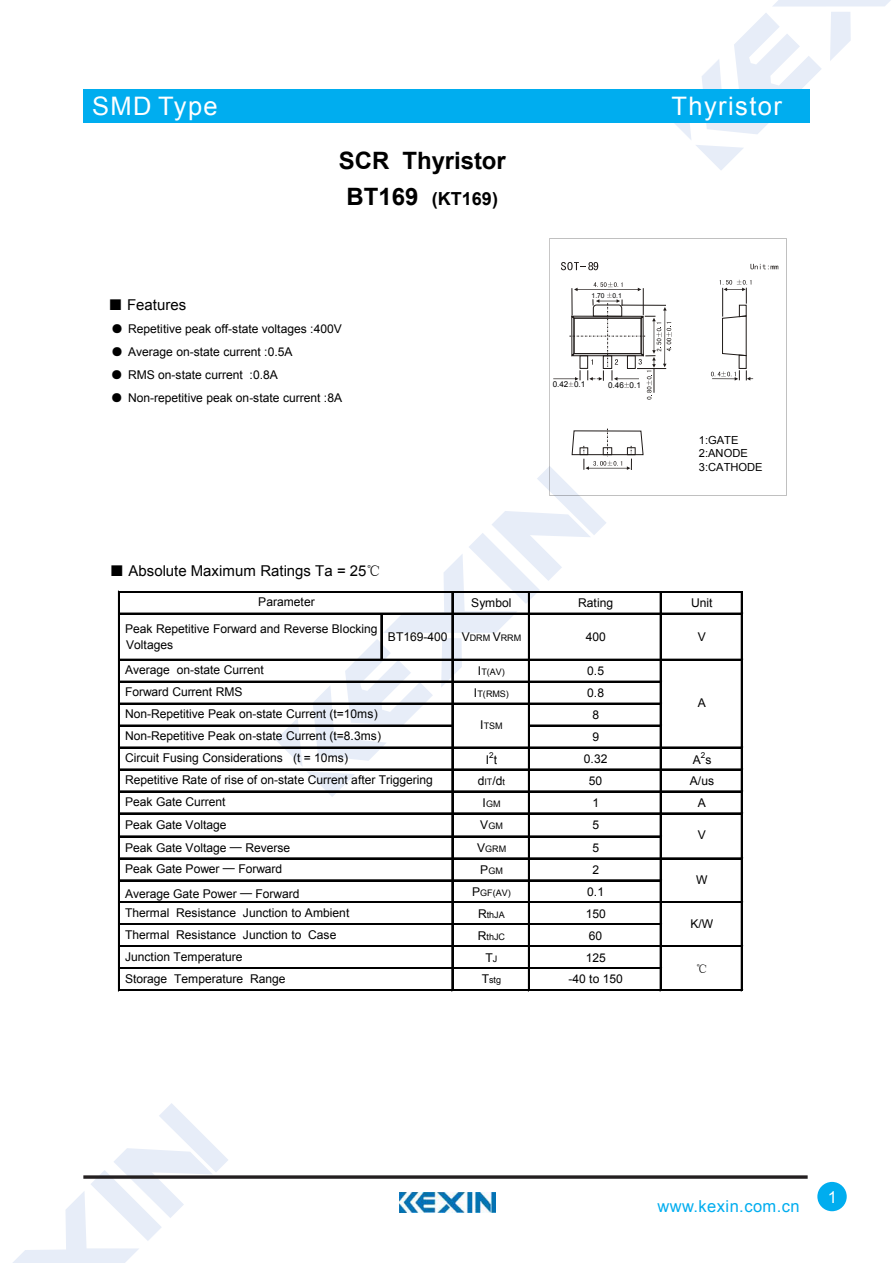
<style>
.page{position:relative;width:893px;height:1263px;background:#fff}
.page>*{position:absolute;margin:0;border:0;box-sizing:border-box;transform-origin:0 0}
.t1{font:25.5px "Arial";letter-spacing:.055em;color:#fff}
.t2{font:700 24px "Arial";color:#000}
.t3{font:700 18px "Arial";color:#000}
.t4{font:16.5px "Arial";letter-spacing:.025em;color:#00adef}
.t5{font:16.5px "Arial";color:#fff}
.t6{font:15px "Arial";color:#000}
.t7{font:12px/21.9px "Arial";letter-spacing:-.005em;color:#000}
.t8{font:12px "Sim Sun";color:#000}
.t9{font:11.1px/13.4px "Arial";color:#000}
.t10{font:9px "Arial";color:#000}
.t11{font:8.1px "Arial";color:#010101}
.t12{font:8.1px "Arial";color:#000}
.t13{font:6.75px "Arial";color:#010101}
.s1{font-size:24px}
.s2{font-family:"Sim Sun"}
.s3{font-size:9px}
.s4{font-size:12px}
</style>
<div class="page">
<svg style="left:674px;top:0;width:217px;height:170px"></svg>
<svg style="left:13px;top:1103px;width:215px;height:160px"></svg>
<div style="left:83px;top:89px;width:726px;height:34px;background:#00adef"></div>
<svg style="left:83px;top:1175px;width:725px;height:4px;background:#433f40"></svg>
<div style="left:817px;top:1182px;width:30px;height:29px;background:#00adef;border-radius:50%"></div>
<img style="left:400px;top:1193px;width:95px;height:20px">
<svg style="left:750px;top:264px;width:28px;height:5px"></svg>
<svg style="left:561px;top:262px;width:37px;height:8px"></svg>
<svg style="left:711px;top:280px;width:42px;height:101px"></svg>
<svg style="left:276px;top:429px;width:368px;height:368px"></svg>
<svg style="left:553px;top:282px;width:119px;height:118px"></svg>
<hr style="left:120px;top:725px;width:333px;height:1px;background:#000">
<hr style="left:118px;top:591px;width:2px;height:400px;background:#000">
<hr style="left:451px;top:593px;width:1px;height:398px;background:#000">
<hr style="left:452px;top:593px;width:1px;height:398px;background:#000">
<hr style="left:528px;top:593px;width:2px;height:398px;background:#000">
<hr style="left:660px;top:593px;width:1px;height:398px;background:#000">
<hr style="left:741px;top:593px;width:2px;height:398px;background:#000">
<hr style="left:380px;top:614px;width:1px;height:47px;background:#000">
<hr style="left:381px;top:614px;width:1px;height:47px;background:#000">
<hr style="left:120px;top:591px;width:623px;height:2px;background:#000">
<hr style="left:120px;top:613px;width:623px;height:1px;background:#000">
<hr style="left:120px;top:659px;width:623px;height:2px;background:#000">
<hr style="left:120px;top:681px;width:541px;height:2px;background:#000">
<hr style="left:120px;top:703px;width:541px;height:1px;background:#000">
<hr style="left:530px;top:725px;width:131px;height:1px;background:#000">
<hr style="left:120px;top:747px;width:623px;height:1px;background:#000">
<hr style="left:120px;top:769px;width:623px;height:1px;background:#000">
<hr style="left:120px;top:791px;width:623px;height:1px;background:#000">
<hr style="left:120px;top:813px;width:623px;height:1px;background:#000">
<hr style="left:120px;top:836px;width:541px;height:1px;background:#000">
<hr style="left:120px;top:858px;width:623px;height:1px;background:#000">
<hr style="left:120px;top:880px;width:541px;height:1px;background:#000">
<hr style="left:120px;top:902px;width:623px;height:1px;background:#000">
<hr style="left:120px;top:923px;width:541px;height:1px;background:#000">
<hr style="left:120px;top:924px;width:541px;height:1px;background:#000">
<hr style="left:120px;top:945px;width:623px;height:1px;background:#000">
<hr style="left:120px;top:946px;width:623px;height:1px;background:#000">
<hr style="left:120px;top:967px;width:541px;height:1px;background:#000">
<hr style="left:120px;top:968px;width:541px;height:1px;background:#000">
<hr style="left:120px;top:989px;width:623px;height:1px;background:#000">
<hr style="left:120px;top:990px;width:623px;height:1px;background:#000">
<h1 class="t1" style="left:92px;top:89px;width:127px">SMD Type</h1>
<h2 class="t2" style="left:339px;top:145px;width:169px">SCR Thyristor</h2>
<h3 class="t3" style="left:347px;top:186px;width:153px"><span class="s1">BT169</span> (KT169)</h3>
<p class="t6" style="left:108px;top:295px;width:80px"><span class="s2">■</span> Features</p>
<p class="t7" style="left:111px;top:318px;width:232px"><span class="s2">●</span> Repetitive peak off-state voltages :400V</p>
<p class="t7" style="left:111px;top:341px;width:183px"><span class="s2">●</span> Average on-state current :0.5A</p>
<p class="t7" style="left:111px;top:364px;width:169px"><span class="s2">●</span> RMS on-state current :0.8A</p>
<p class="t7" style="left:111px;top:387px;width:233px"><span class="s2">●</span> Non-repetitive peak on-state current :8A</p>
<p class="t6" style="left:109px;top:561px;width:273px"><span class="s2">■</span> Absolute Maximum Ratings Ta = 25<span class="s2">℃</span></p>
<h1 class="t1" style="left:672px;top:89px;width:112px">Thyristor</h1>
<p class="t13" style="left:591px;top:291px;width:32px">1.70 0.1</p>
<p class="t11" style="left:553px;top:379px;width:34px">0.42 0.1</p>
<p class="t11" style="left:608px;top:380px;width:34px">0.46 0.1</p>
<p class="t9" style="left:699px;top:434px;width:50px">1:GATE<br>2:ANODE</p>
<p class="t9" style="left:699px;top:461px;width:65px">3:CATHODE</p>
<p class="t7" style="left:258px;top:591px;width:58px">Parameter</p>
<p class="t7" style="left:471px;top:592px;width:42px">Symbol</p>
<p class="t7" style="left:578px;top:592px;width:36px">Rating</p>
<p class="t7" style="left:691px;top:592px;width:23px">Unit</p>
<p class="t7" style="left:125px;top:622px;width:254px;line-height:15.3px">Peak Repetitive Forward and Reverse Blocking<br>Voltages</p>
<p class="t7" style="left:388px;top:626px;width:135px">BT169-400 V<span class="s3">DRM</span> V<span class="s3">RRM</span></p>
<p class="t7" style="left:586px;top:626px;width:22px">400</p>
<p class="t7" style="left:698px;top:626px;width:10px">V</p>
<p class="t10" style="left:478px;top:666px;width:28px"><span class="s4">I</span>T(AV)</p>
<p class="t7" style="left:587px;top:660px;width:18px">0.5</p>
<p class="t10" style="left:474px;top:688px;width:36px"><span class="s4">I</span>T(RMS)</p>
<p class="t7" style="left:587px;top:682px;width:18px;text-align:center">0.8<br>8<br>9</p>
<p class="t7" style="left:486px;top:749px;width:13px">I t</p>
<p class="t7" style="left:125px;top:659px;width:257px">Average on-state Current<br>Forward Current RMS<br>Non-Repetitive Peak on-state Current (t=10ms)<br>Non-Repetitive Peak on-state Current (t=8.3ms)</p>
<p class="t7" style="left:125px;top:769px;width:309px">Repetitive Rate of rise of on-state Current after Triggering</p>
<p class="t7" style="left:698px;top:692px;width:10px">A</p>
<p class="t10" style="left:480px;top:720px;width:24px"><span class="s4">I</span>TSM</p>
<p class="t12" style="left:489px;top:750px;width:6px">2</p>
<p class="t7" style="left:584px;top:748px;width:25px">0.32</p>
<p class="t7" style="left:693px;top:749px;width:20px">A s</p>
<p class="t12" style="left:701px;top:750px;width:6px">2</p>
<p class="t7" style="left:125px;top:747px;width:224px">Circuit Fusing Considerations (t = 10ms)</p>
<p class="t7" style="left:478px;top:770px;width:29px">d<span class="s3">IT</span>/d<span class="s3">t</span></p>
<p class="t7" style="left:589px;top:770px;width:15px">50</p>
<p class="t7" style="left:690px;top:770px;width:26px">A/us</p>
<p class="t10" style="left:483px;top:798px;width:19px"><span class="s4">I</span>GM</p>
<p class="t7" style="left:592px;top:792px;width:8px">1</p>
<p class="t7" style="left:698px;top:792px;width:10px">A</p>
<p class="t10" style="left:480px;top:820px;width:24px"><span class="s4">V</span>GM</p>
<p class="t7" style="left:592px;top:814px;width:8px">5</p>
<p class="t10" style="left:477px;top:843px;width:31px"><span class="s4">V</span>GRM</p>
<p class="t7" style="left:592px;top:837px;width:8px">5</p>
<p class="t10" style="left:480px;top:865px;width:24px"><span class="s4">P</span>GM</p>
<p class="t7" style="left:592px;top:859px;width:8px">2</p>
<p class="t10" style="left:472px;top:887px;width:40px"><span class="s4">P</span>GF(AV)</p>
<p class="t7" style="left:587px;top:881px;width:18px">0.1</p>
<p class="t10" style="left:478px;top:909px;width:28px"><span class="s4">R</span>thJA</p>
<p class="t7" style="left:586px;top:903px;width:22px">150</p>
<p class="t10" style="left:478px;top:931px;width:29px"><span class="s4">R</span>thJC</p>
<p class="t7" style="left:589px;top:925px;width:15px">60</p>
<p class="t7" style="left:485px;top:946px;width:13px">T<span class="s3">J</span></p>
<p class="t7" style="left:586px;top:946px;width:22px">125</p>
<p class="t10" style="left:482px;top:974px;width:21px"><span class="s4">T</span>stg</p>
<p class="t7" style="left:568px;top:968px;width:56px">-40 to 150</p>
<p class="t7" style="left:125px;top:791px;width:167px;line-height:22.5px">Peak Gate Current<br>Peak Gate Voltage<br>Peak Gate Voltage <span class="s2">─</span> Reverse<br>Peak Gate Power <span class="s2">─</span> Forward</p>
<p class="t7" style="left:698px;top:824px;width:10px">V</p>
<p class="t7" style="left:696px;top:869px;width:13px">W</p>
<p class="t7" style="left:125px;top:884px;width:226px;line-height:19.2px">Average Gate Power <span class="s2">─</span> Forward<br>Thermal Resistance Junction to Ambient</p>
<p class="t7" style="left:125px;top:924px;width:213px">Thermal Resistance Junction to Case<br>Junction Temperature</p>
<p class="t7" style="left:690px;top:913px;width:24px">K/W</p>
<p class="t8" style="left:696px;top:963px;width:14px">℃</p>
<p class="t7" style="left:125px;top:968px;width:162px">Storage Temperature Range</p>
<h3 class="t4" style="left:657px;top:1196px;width:144px">www.kexin.com.cn</h3>
<h3 class="t5" style="left:828px;top:1186px;width:11px">1</h3>
</div>
